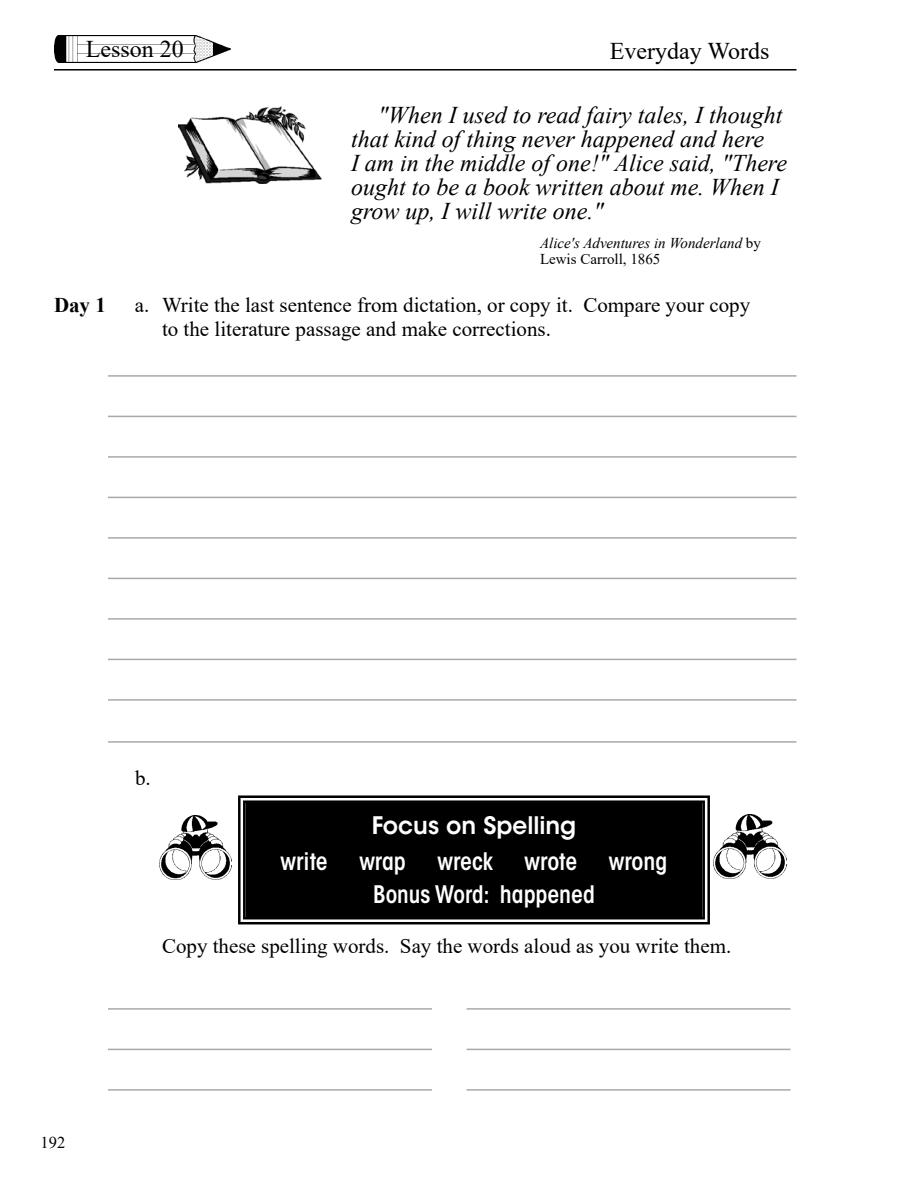
<style>
.page{position:relative;width:918px;height:1188px;background:#fff}
.page>*{position:absolute;margin:0;border:0;box-sizing:border-box;transform-origin:0 0}
.t1{font:italic 24px/24px "Times New Roman";color:#000}
.t2{font:600 condensed 24px "ITC Avant Garde Std";color:#fff}
.t3{font:24px "Times New Roman";color:#000}
.t4{font:600 24px "ITC Avant Garde Std";color:#fff}
.t5{font:21px/24px "Times New Roman";color:#000}
.t6{font:700 21px "Times New Roman";color:#000}
.t7{font:16.5px "Times New Roman";color:#000}
.t8{font:italic 15px/16.5px "Times New Roman";color:#000}
.s1{font-style:normal}
</style>
<div class="page">
<hr style="left:54px;top:69px;width:742px;height:2px;background:#000">
<img style="left:54px;top:36px;width:177px;height:27px">
<hr style="left:108px;top:375px;width:688px;height:2px;background:#a7a9ac">
<hr style="left:108px;top:416px;width:688px;height:1px;background:#a7a9ac">
<hr style="left:108px;top:456px;width:688px;height:2px;background:#a7a9ac">
<hr style="left:108px;top:497px;width:688px;height:1px;background:#a7a9ac">
<hr style="left:108px;top:537px;width:688px;height:2px;background:#a7a9ac">
<hr style="left:108px;top:578px;width:688px;height:1px;background:#a7a9ac">
<hr style="left:108px;top:618px;width:688px;height:2px;background:#a7a9ac">
<hr style="left:108px;top:659px;width:688px;height:1px;background:#a7a9ac">
<hr style="left:108px;top:699px;width:688px;height:2px;background:#a7a9ac">
<hr style="left:108px;top:741px;width:688px;height:2px;background:#a7a9ac">
<hr style="left:108px;top:1008px;width:324px;height:2px;background:#a7a9ac">
<hr style="left:466px;top:1008px;width:324px;height:2px;background:#a7a9ac">
<hr style="left:108px;top:1049px;width:324px;height:1px;background:#a7a9ac">
<hr style="left:466px;top:1049px;width:324px;height:1px;background:#a7a9ac">
<hr style="left:108px;top:1089px;width:324px;height:2px;background:#a7a9ac">
<hr style="left:466px;top:1089px;width:324px;height:2px;background:#a7a9ac">
<img style="left:713px;top:815px;width:73px;height:64px">
<img style="left:159px;top:815px;width:73px;height:65px">
<img style="left:179px;top:106px;width:142px;height:77px">
<div style="left:242px;top:799px;width:464px;height:122px;background:#000"></div>
<div style="left:238px;top:795px;width:472px;height:8px;background:#fff"></div>
<div style="left:238px;top:803px;width:8px;height:114px;background:#fff"></div>
<div style="left:702px;top:803px;width:8px;height:114px;background:#fff"></div>
<svg style="left:242px;top:917px;width:464px;height:4px"></svg>
<hr style="left:238px;top:795px;width:472px;height:3px;background:#000">
<hr style="left:243px;top:800px;width:462px;height:3px;background:#000">
<hr style="left:238px;top:798px;width:3px;height:124px;background:#000">
<hr style="left:243px;top:803px;width:3px;height:114px;background:#000">
<hr style="left:702px;top:803px;width:3px;height:114px;background:#000">
<hr style="left:707px;top:798px;width:3px;height:124px;background:#000">
<hr style="left:243px;top:917px;width:462px;height:2px;background:#000">
<hr style="left:238px;top:922px;width:472px;height:2px;background:#000">
<p class="t3" style="left:86px;top:32px;width:99px">Lesson 20</p>
<p class="t3" style="left:610px;top:34px;width:161px">Everyday Words</p>
<p class="t1" style="left:351px;top:103px;width:438px;text-indent:27px">"When I used to read fairy tales, I thought that kind of thing never happened and here<br>I am in the middle of one!" Alice said, "There ought to be a book written about me. When I grow up, I will write one."</p>
<p class="t8" style="left:540px;top:234px;width:222px">Alice's Adventures in Wonderland <span class="s1">by<br>Lewis Carroll, 1865</span></p>
<p class="t6" style="left:54px;top:290px;width:53px">Day 1</p>
<p class="t5" style="left:162px;top:292px;width:590px;text-indent:-27px">a. Write the last sentence from dictation, or copy it. Compare your copy to the literature passage and make corrections.</p>
<p class="t5" style="left:135px;top:765px;width:17px">b.</p>
<p class="t4" style="left:372px;top:810px;width:206px">Focus on Spelling</p>
<p class="t2" style="left:281px;top:847px;width:49px">write</p>
<p class="t2" style="left:359px;top:847px;width:48px">wrap</p>
<p class="t2" style="left:438px;top:847px;width:57px">wreck</p>
<p class="t2" style="left:525px;top:847px;width:54px">wrote</p>
<p class="t2" style="left:609px;top:847px;width:60px">wrong</p>
<p class="t2" style="left:373px;top:880px;width:223px">Bonus Word: happened</p>
<p class="t5" style="left:162px;top:933px;width:571px">Copy these spelling words. Say the words aloud as you write them.</p>
<p class="t7" style="left:40px;top:1130px;width:26px">192</p>
</div>
